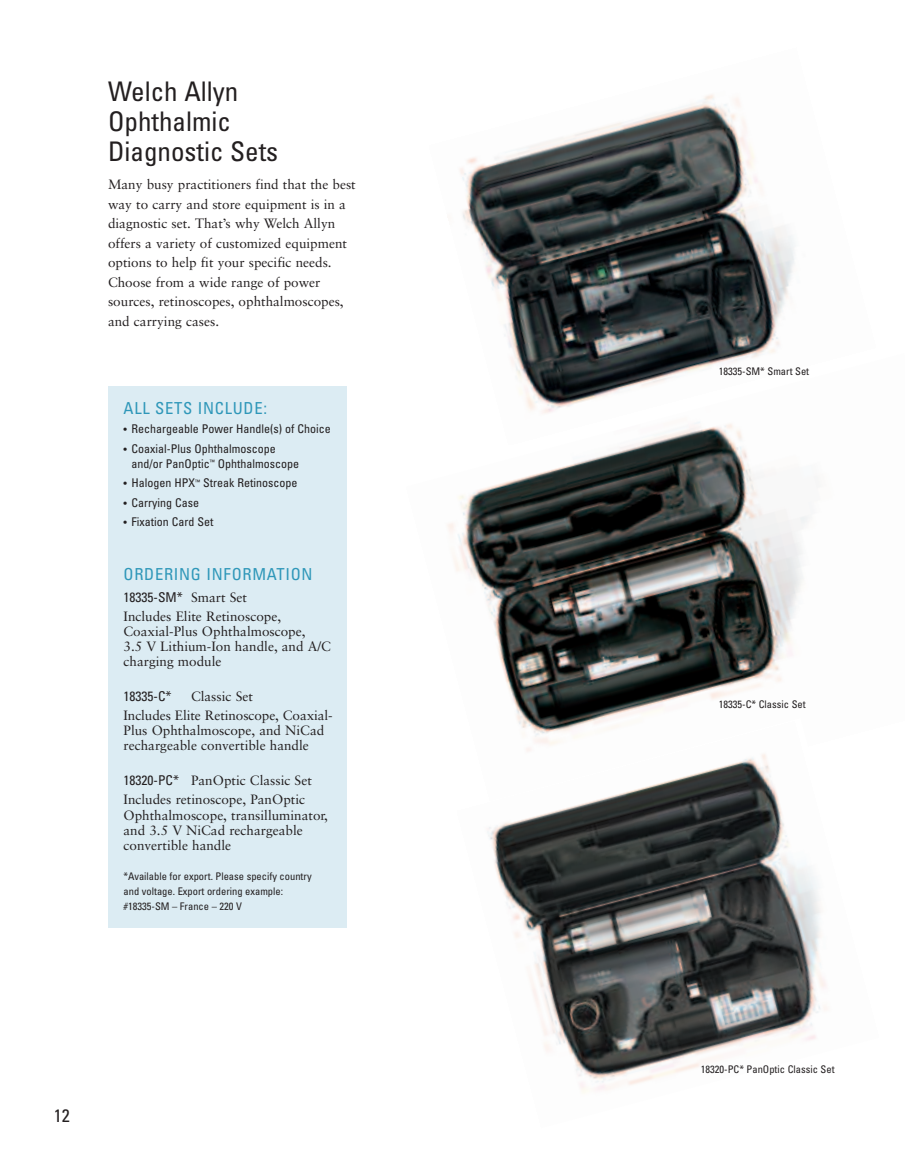
<style>
.page{position:relative;width:905px;height:1175px;background:#fff}
.page>*{position:absolute;margin:0;border:0;box-sizing:border-box;transform-origin:0 0}
.t1{font:condensed 27px/30px "Univers";color:#231f20}
.t2{font:condensed 18px "Univers";color:#231f20}
.t3{font:condensed 16.5px "Univers";letter-spacing:.045em;color:#2f97b9}
.t4{font:13.5px/19.5px "Sabon";color:#231f20}
.t5{font:condensed 13.5px "Univers";color:#231f20}
.t6{font:condensed 12px/15px "Univers";color:#231f20}
.t7{font:condensed 10.5px/15px "Univers";color:#231f20}
.s1{font-size:10.5px}
.s2{font-family:"Sabon";font-stretch:normal}
.s3{font-family:"Univers";font-stretch:condensed}
</style>
<div class="page">
<img style="left:460px;top:94px;width:335px;height:259px">
<img style="left:447px;top:353px;width:362px;height:365px">
<div style="left:108px;top:386px;width:238px;height:542px;background:#dcecf3"></div>
<img style="left:487px;top:721px;width:340px;height:372px">
<h1 class="t1" style="left:108px;top:78px;width:172px">Welch Allyn<br>Ophthalmic<br>Diagnostic Sets</h1>
<p class="t4" style="left:108px;top:176px;width:249px">Many busy practitioners find that the best way to carry and store equipment is in a diagnostic set. That’s why Welch Allyn offers a variety of customized equipment options to help fit your specific needs.<br>Choose from a wide range of power sources, retinoscopes, ophthalmoscopes, and carrying cases.</p>
<p class="t3" style="left:123px;top:402px;width:145px">ALL SETS INCLUDE:</p>
<p class="t6" style="left:123px;top:422px;width:209px"><span class="s1">•</span> Rechargeable Power Handle(s) of Choice</p>
<p class="t6" style="left:132px;top:442px;width:169px;text-indent:-8px"><span class="s1">•</span> Coaxial-Plus Ophthalmoscope and/or PanOptic<sup>™</sup> Ophthalmoscope</p>
<p class="t6" style="left:123px;top:476px;width:175px"><span class="s1">•</span> Halogen HPX<sup>™</sup> Streak Retinoscope</p>
<p class="t6" style="left:123px;top:496px;width:77px"><span class="s1">•</span> Carrying Case</p>
<p class="t6" style="left:123px;top:515px;width:91px"><span class="s1">•</span> Fixation Card Set</p>
<p class="t3" style="left:123px;top:568px;width:191px">ORDERING INFORMATION</p>
<p class="t5" style="left:123px;top:592px;width:125px">18335-SM* <span class="s2">Smart Set</span></p>
<p class="t4" style="left:123px;top:610px;width:209px;line-height:15px">Includes Elite Retinoscope,<br>Coaxial-Plus Ophthalmoscope,<br>3.5 V Lithium-Ion handle, and A/C charging module</p>
<p class="t5" style="left:123px;top:691px;width:49px">18335-C*</p>
<p class="t4" style="left:123px;top:687px;width:211px;text-indent:68px">Classic Set<br>Includes Elite Retinoscope, Coaxial-</p>
<p class="t4" style="left:123px;top:724px;width:202px;line-height:15px">Plus Ophthalmoscope, and NiCad rechargeable convertible handle</p>
<p class="t4" style="left:123px;top:771px;width:190px"><span class="s3">18320-PC*</span> PanOptic Classic Set<br>Includes retinoscope, PanOptic</p>
<p class="t4" style="left:123px;top:808px;width:206px;line-height:15px">Ophthalmoscope, transilluminator, and 3.5 V NiCad rechargeable convertible handle</p>
<p class="t7" style="left:123px;top:869px;width:190px">*Available for export. Please specify country and voltage. Export ordering example: #18335-SM – France – 220 V</p>
<h2 class="t2" style="left:54px;top:1108px;width:17px">12</h2>
<p class="t7" style="left:719px;top:365px;width:92px">18335-SM* Smart Set</p>
<p class="t7" style="left:719px;top:697px;width:88px">18335-C* Classic Set</p>
<p class="t7" style="left:701px;top:1062px;width:135px">18320-PC* PanOptic Classic Set</p>
</div>
